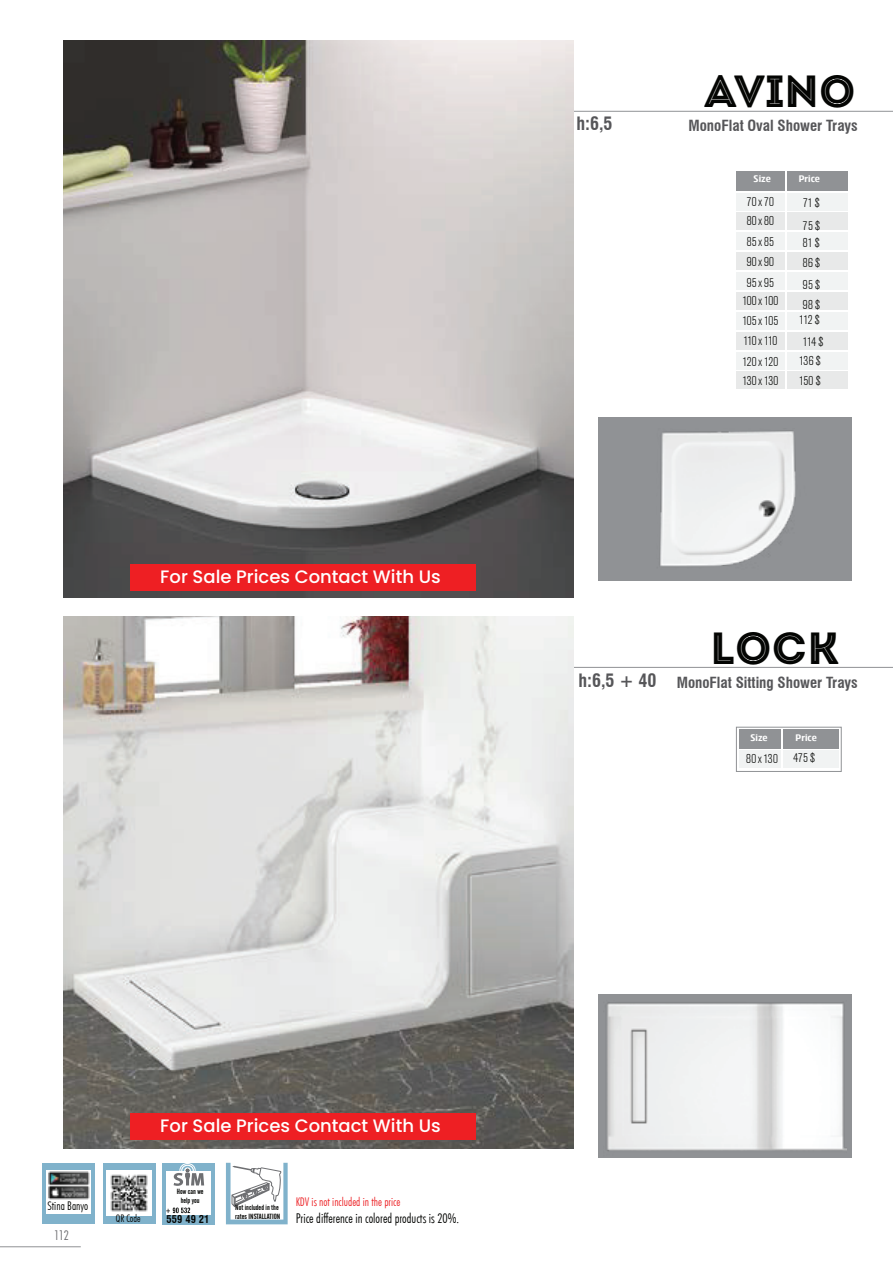
<style>
.page{position:relative;width:893px;height:1263px;background:#fff}
.page>*{position:absolute;margin:0;border:0;box-sizing:border-box;transform-origin:0 0}
.t1{font:45px "Intro Inline";color:#040503}
.t2{font:500 18px "Poppins";color:#fff}
.t3{font:700 condensed 18px "Swiss 721 BT";color:#565659}
.t4{font:700 condensed 15px "Swiss 721 BT";color:#565659}
.t5{font:13.5px/19.6px "Accius TEE Ligh Cond";letter-spacing:-.025em;color:#040503;scale:1.11 1}
.t6{font:300 condensed 13.5px "Futura BT";color:#040503}
.t7{font:300 condensed 13.5px "Futura BT";color:#6d6e71}
.t8{font:300 condensed 12px "Futura BT";color:#ed2226}
.t9{font:300 condensed 12px "Futura BT";color:#040503}
.t10{font:700 condensed 10.5px "Swiss 721 BT";letter-spacing:.01em;color:#040503}
.t11{font:300 condensed 10.5px "Futura BT";color:#040503}
.t12{font:700 9.45px "Amsi Pro Cond";color:#fff;scale:1.33 1}
.t13{font:7.5px/9px "Alternate Gothic No 2 BT";color:#040503}
</style>
<div class="page">
<hr style="left:0;top:1246px;width:81px;height:1px;background:#909295">
<div style="left:43px;top:1163px;width:52px;height:60px;background:#80b2cb"></div>
<div style="left:46px;top:1170px;width:45px;height:44px;background:#fff"></div>
<img style="left:48px;top:1172px;width:42px;height:27px">
<div style="left:103px;top:1163px;width:53px;height:61px;background:#80b2cb"></div>
<img style="left:106px;top:1170px;width:45px;height:45px">
<svg style="left:226px;top:1163px;width:62px;height:61px"></svg>
<div style="left:162px;top:1163px;width:53px;height:61px;background:#80b2cb"></div>
<div style="left:166px;top:1171px;width:45px;height:43px;background:#fff"></div>
<div style="left:181px;top:1165px;width:13px;height:11px;border:1px solid #fff;border-radius:50%"></div>
<div style="left:180px;top:1163px;width:15px;height:14px;border:1px solid #fff;border-radius:50%"></div>
<svg style="left:174px;top:1169px;width:30px;height:17px"></svg>
<svg style="left:166px;top:1207px;width:24px;height:6px"></svg>
<hr style="left:554px;top:111px;width:339px;height:1px;background:#909295">
<hr style="left:554px;top:667px;width:339px;height:1px;background:#909295">
<div style="left:736px;top:193px;width:49px;height:17px;background:#f1f3f3"></div>
<div style="left:736px;top:232px;width:49px;height:18px;background:#f1f3f3"></div>
<div style="left:736px;top:312px;width:49px;height:18px;background:#f1f3f3"></div>
<div style="left:736px;top:272px;width:49px;height:18px;background:#f1f3f3"></div>
<div style="left:736px;top:352px;width:49px;height:17px;background:#f1f3f3"></div>
<div style="left:736px;top:213px;width:49px;height:17px;background:#e8e9e9"></div>
<div style="left:736px;top:292px;width:49px;height:18px;background:#e8e9e9"></div>
<div style="left:736px;top:252px;width:49px;height:18px;background:#e8e9e9"></div>
<div style="left:736px;top:332px;width:49px;height:18px;background:#e8e9e9"></div>
<div style="left:736px;top:372px;width:49px;height:17px;background:#e8e9e9"></div>
<div style="left:736px;top:171px;width:49px;height:20px;background:#909295"></div>
<div style="left:787px;top:171px;width:61px;height:20px;background:#909295"></div>
<div style="left:787px;top:193px;width:61px;height:17px;background:#f1f3f3"></div>
<div style="left:787px;top:232px;width:61px;height:18px;background:#f1f3f3"></div>
<div style="left:787px;top:312px;width:61px;height:18px;background:#f1f3f3"></div>
<div style="left:787px;top:272px;width:61px;height:18px;background:#f1f3f3"></div>
<div style="left:787px;top:352px;width:61px;height:17px;background:#f1f3f3"></div>
<div style="left:787px;top:213px;width:61px;height:17px;background:#e8e9e9"></div>
<div style="left:787px;top:292px;width:61px;height:18px;background:#e8e9e9"></div>
<div style="left:787px;top:252px;width:61px;height:18px;background:#e8e9e9"></div>
<div style="left:787px;top:332px;width:61px;height:18px;background:#e8e9e9"></div>
<div style="left:787px;top:372px;width:61px;height:17px;background:#e8e9e9"></div>
<div style="left:598px;top:417px;width:254px;height:163px;background:#909295"></div>
<div style="left:739px;top:729px;width:42px;height:19px;background:#909295"></div>
<div style="left:783px;top:729px;width:56px;height:19px;background:#909295"></div>
<div style="left:739px;top:750px;width:42px;height:17px;background:#f1f3f3"></div>
<div style="left:783px;top:750px;width:56px;height:17px;background:#f1f3f3"></div>
<div style="left:736px;top:727px;width:106px;height:45px;border:1px solid #909295"></div>
<div style="left:598px;top:994px;width:254px;height:164px;background:#909295"></div>
<img style="left:607px;top:1002px;width:240px;height:149px">
<img style="left:63px;top:617px;width:510px;height:532px">
<img style="left:63px;top:41px;width:510px;height:557px">
<img style="left:660px;top:431px;width:136px;height:136px">
<div style="left:131px;top:564px;width:345px;height:27px;background:#ee1f23"></div>
<div style="left:131px;top:1113px;width:345px;height:26px;background:#ee1f23"></div>
<h2 class="t2" style="left:160px;top:567px;width:282px">For Sale Prices Contact With Us</h2>
<h2 class="t3" style="left:576px;top:112px;width:38px">h:6,5</h2>
<h1 class="t1" style="left:704px;top:64px;width:153px">AVINO</h1>
<p class="t4" style="left:688px;top:116px;width:171px">MonoFlat Oval Shower Trays</p>
<p class="t12" style="left:754px;top:172px;width:14px">Size</p>
<p class="t12" style="left:799px;top:172px;width:18px">Price</p>
<p class="t5" style="left:746px;top:192px;width:27px">70 x 70<br>80 x 80</p>
<p class="t5" style="left:803px;top:194px;width:17px">71 $</p>
<p class="t5" style="left:803px;top:216px;width:17px">75 $</p>
<p class="t5" style="left:746px;top:232px;width:27px">85 x 85</p>
<p class="t5" style="left:803px;top:233px;width:17px">81 $</p>
<p class="t5" style="left:746px;top:252px;width:27px">90 x 90</p>
<p class="t5" style="left:803px;top:253px;width:17px">86 $</p>
<p class="t5" style="left:746px;top:273px;width:27px">95 x 95</p>
<p class="t5" style="left:803px;top:275px;width:17px">95 $</p>
<p class="t5" style="left:742px;top:291px;width:34px">100 x 100</p>
<p class="t5" style="left:803px;top:295px;width:17px">98 $</p>
<p class="t5" style="left:742px;top:311px;width:34px">105 x 105</p>
<p class="t5" style="left:799px;top:310px;width:20px">112 $</p>
<p class="t5" style="left:743px;top:331px;width:33px">110 x 110</p>
<p class="t5" style="left:742px;top:371px;width:35px">130 x 130</p>
<p class="t5" style="left:742px;top:352px;width:34px">120 x 120</p>
<p class="t5" style="left:799px;top:333px;width:24px;line-height:18.5px">114 $<br>136 $</p>
<p class="t5" style="left:799px;top:371px;width:21px">150 $</p>
<h2 class="t3" style="left:578px;top:669px;width:80px">h:6,5 + 40</h2>
<h1 class="t1" style="left:710px;top:621px;width:130px">LOCK</h1>
<p class="t4" style="left:677px;top:673px;width:183px">MonoFlat Sitting Shower Trays</p>
<p class="t12" style="left:750px;top:731px;width:14px">Size</p>
<p class="t12" style="left:795px;top:731px;width:18px">Price</p>
<p class="t5" style="left:746px;top:749px;width:31px">80 x 130</p>
<p class="t5" style="left:793px;top:748px;width:22px">475 $</p>
<p class="t9" style="left:48px;top:1198px;width:42px">Stina Banyo</p>
<p class="t7" style="left:54px;top:1227px;width:17px">112</p>
<h2 class="t2" style="left:160px;top:1115px;width:282px">For Sale Prices Contact With Us</h2>
<p class="t13" style="left:177px;top:1187px;width:28px;text-align:center">How can we help you</p>
<p class="t11" style="left:116px;top:1212px;width:26px">QR Code</p>
<p class="t13" style="left:235px;top:1203px;width:47px">Not included in the rates INSTALLATION</p>
<p class="t10" style="left:167px;top:1213px;width:44px">559 49 21</p>
<p class="t8" style="left:296px;top:1195px;width:106px">KDV is not included in the price</p>
<p class="t6" style="left:296px;top:1209px;width:165px">Price difference in colored products is 20%.</p>
</div>
